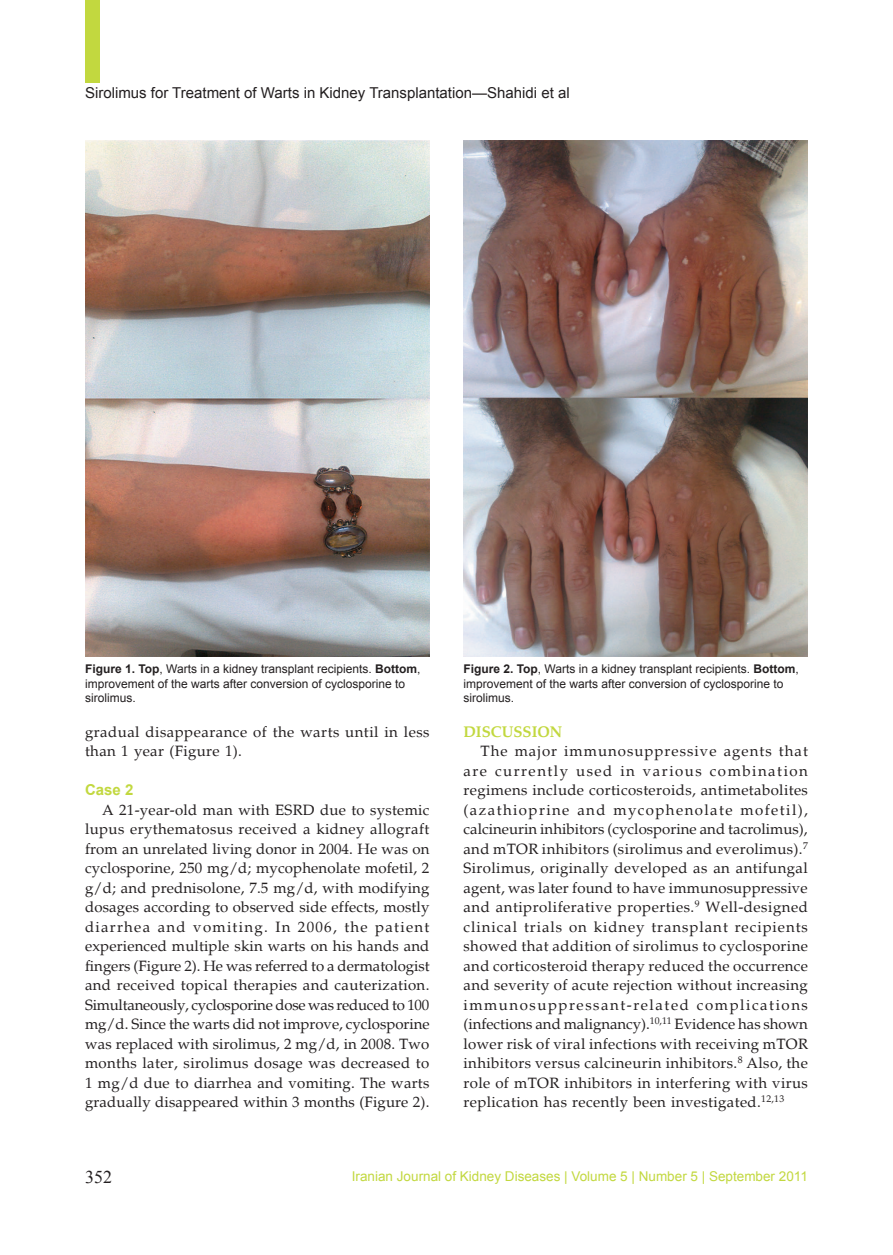
<style>
.page{position:relative;width:893px;height:1255px;background:#fff}
.page>*{position:absolute;margin:0;border:0;box-sizing:border-box;transform-origin:0 0}
.t1{font:18px "Times New Roman";color:#231f20}
.t2{font:700 15.75px "Palatino";color:#c2d83f;scale:.95 1}
.t3{font:15px/19.5px "Palatino";letter-spacing:.025em;color:#231f20;text-align:justify}
.t4{font:15px "Arial";color:#231f20}
.t5{font:700 15px "Arial";color:#c2d83f}
.t6{font:13.5px "Arial";color:#c2d83f}
.t7{font:12px/14.4px "Arial";color:#231f20}
.s1{font-weight:700}
</style>
<div class="page">
<div style="left:85px;top:0;width:15px;height:83px;background:#c2d83f"></div>
<img style="left:85px;top:140px;width:344px;height:516px">
<img style="left:463px;top:140px;width:345px;height:516px">
<p class="t4" style="left:85px;top:83px;width:486px">Sirolimus for Treatment of Warts in Kidney Transplantation—Shahidi et al</p>
<p class="t7" style="left:85px;top:662px;width:337px"><span class="s1">Figure 1. Top</span>, Warts in a kidney transplant recipients. <span class="s1">Bottom</span>, improvement of the warts after conversion of cyclosporine to sirolimus.</p>
<p class="t7" style="left:463px;top:662px;width:337px"><span class="s1">Figure 2. Top</span>, Warts in a kidney transplant recipients. <span class="s1">Bottom</span>, improvement of the warts after conversion of cyclosporine to sirolimus.</p>
<p class="t3" style="left:85px;top:722px;width:346px">gradual disappearance of the warts until in less than 1 year (Figure 1).</p>
<p class="t5" style="left:85px;top:780px;width:50px">Case 2</p>
<p class="t3" style="left:85px;top:800px;width:346px;text-indent:17px">A 21-year-old man with ESRD due to systemic lupus erythematosus received a kidney allograft from an unrelated living donor in 2004. He was on cyclosporine, 250 mg/d; mycophenolate mofetil, 2 g/d; and prednisolone, 7.5 mg/d, with modifying dosages according to observed side effects, mostly diarrhea and vomiting. In 2006, the patient experienced multiple skin warts on his hands and fingers (Figure 2). He was referred to a dermatologist and received topical therapies and cauterization.<br>Simultaneously, cyclosporine dose was reduced to 100 mg/d. Since the warts did not improve, cyclosporine was replaced with sirolimus, 2 mg/d, in 2008. Two months later, sirolimus dosage was decreased to 1 mg/d due to diarrhea and vomiting. The warts gradually disappeared within 3 months (Figure 2).</p>
<p class="t2" style="left:463px;top:722px;width:106px">DISCUSSION</p>
<p class="t3" style="left:463px;top:741px;width:346px;text-indent:17px">The major immunosuppressive agents that are currently used in various combination regimens include corticosteroids, antimetabolites (azathioprine and mycophenolate mofetil), calcineurin inhibitors (cyclosporine and tacrolimus), and mTOR inhibitors (sirolimus and everolimus).<sup>7<br></sup>Sirolimus, originally developed as an antifungal agent, was later found to have immunosuppressive and antiproliferative properties.<sup>9</sup> Well-designed clinical trials on kidney transplant recipients showed that addition of sirolimus to cyclosporine and corticosteroid therapy reduced the occurrence and severity of acute rejection without increasing immunosuppressant-related complications (infections and malignancy).<sup>10,11</sup> Evidence has shown lower risk of viral infections with receiving mTOR inhibitors versus calcineurin inhibitors.<sup>8</sup> Also, the role of mTOR inhibitors in interfering with virus replication has recently been investigated.<sup>12,13</sup></p>
<p class="t1" style="left:85px;top:1164px;width:28px">352</p>
<p class="t6" style="left:352px;top:1166px;width:458px">Iranian Journal of Kidney Diseases | Volume 5 | Number 5 | September 2011</p>
</div>
